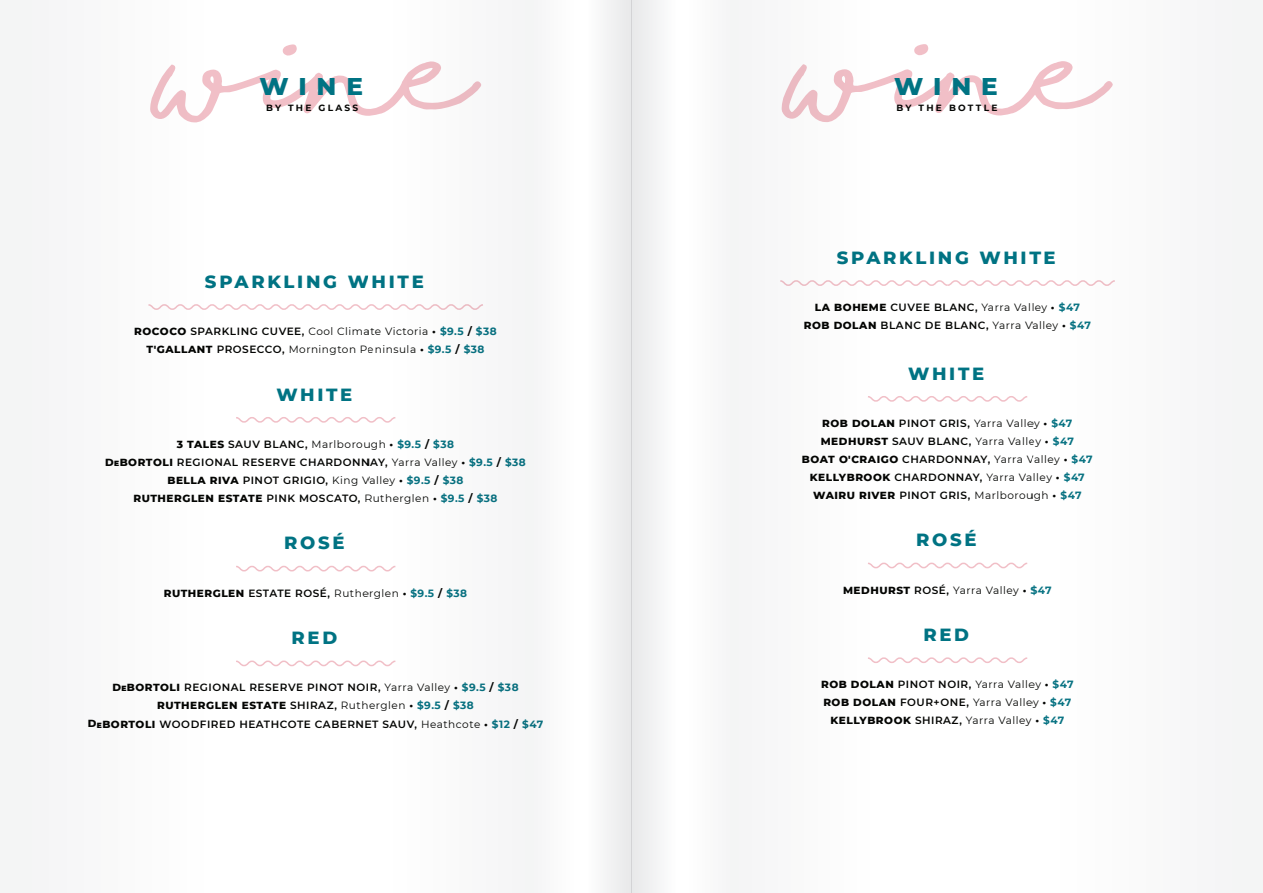
<style>
.page{position:relative;width:1263px;height:893px;background:#fff}
.page>*{position:absolute;margin:0;border:0;box-sizing:border-box;transform-origin:0 0}
.t1{font:800 24.75px "Montserrat";letter-spacing:.4em;color:#007383}
.t2{font:800 18px "Montserrat";letter-spacing:.15em;color:#007383}
.t3{font:600 10.5px/18px "Montserrat";letter-spacing:.05em;color:#040503;text-align:center}
.t4{font:10.5px/18px "Montserrat";letter-spacing:.05em;color:#040503;text-align:center}
.t5{font:700 9px "Montserrat";letter-spacing:.25em;color:#040503}
.s1{font-weight:800}
.s2{font-weight:600}
.s3{font-weight:700}
.s4{font-weight:700;color:#087383}
.s5{font-weight:400}
.s6{font-weight:900;font-size:7.5px}
</style>
<div class="page">
<svg style="left:230px;top:304px;width:138px;height:6px"></svg>
<svg style="left:236px;top:417px;width:132px;height:6px"></svg>
<svg style="left:236px;top:565px;width:132px;height:7px"></svg>
<svg style="left:236px;top:660px;width:132px;height:7px"></svg>
<svg style="left:230px;top:44px;width:138px;height:72px"></svg>
<svg style="left:894px;top:280px;width:139px;height:6px"></svg>
<svg style="left:894px;top:396px;width:134px;height:6px"></svg>
<svg style="left:894px;top:562px;width:134px;height:7px"></svg>
<svg style="left:894px;top:657px;width:134px;height:6px"></svg>
<svg style="left:914px;top:44px;width:14px;height:11px"></svg>
<svg style="left:894px;top:69px;width:139px;height:47px"></svg>
<div style="left:631px;top:0;width:82px;height:893px;background:#efeff0"></div>
<div style="left:664px;top:0;width:230px;height:893px;background:#fafafa"></div>
<div style="left:549px;top:0;width:82px;height:893px;background:#f0f0f1"></div>
<div style="left:368px;top:0;width:231px;height:893px;background:#fafafa"></div>
<div style="left:0;top:0;width:230px;height:893px;background:#f9f9f9"></div>
<div style="left:1033px;top:0;width:230px;height:893px;background:#f9f9f9"></div>
<h1 class="t1" style="left:260px;top:68px;width:105px">WINE</h1>
<p class="t5" style="left:266px;top:101px;width:94px">BY THE GLASS</p>
<h2 class="t2" style="left:205px;top:268px;width:220px">SPARKLING WHITE</h2>
<p class="t4" style="left:134px;top:322px;width:364px"><span class="s1">ROCOCO</span> <span class="s2">SPARKLING CUVEE,</span> Cool Climate Victoria <span class="s3">•</span> <span class="s4">$9.5</span> <span class="s3">/</span> <span class="s4">$38<br></span><span class="s1">T'GALLANT</span> <span class="s2">PROSECCO,</span> Mornington Peninsula <span class="s3">•</span> <span class="s4">$9.5</span> <span class="s3">/</span> <span class="s4">$38</span></p>
<h2 class="t2" style="left:276px;top:381px;width:77px">WHITE</h2>
<p class="t3" style="left:105px;top:435px;width:422px"><span class="s1">3 TALES</span> SAUV BLANC, <span class="s5">Marlborough</span> <span class="s3">•</span> <span class="s4">$9.5</span> <span class="s3">/</span> <span class="s4">$38<br></span><span class="s1">D</span><span class="s6">E</span><span class="s1">BORTOLI</span> REGIONAL RESERVE CHARDONNAY, <span class="s5">Yarra Valley</span> <span class="s3">•</span> <span class="s4">$9.5</span> <span class="s3">/</span> <span class="s4">$38<br></span><span class="s1">BELLA RIVA</span> PINOT GRIGIO, <span class="s5">King Valley</span> <span class="s3">•</span> <span class="s4">$9.5</span> <span class="s3">/</span> <span class="s4">$38<br></span><span class="s1">RUTHERGLEN ESTATE</span> PINK MOSCATO, <span class="s5">Rutherglen</span> <span class="s3">•</span> <span class="s4">$9.5</span> <span class="s3">/</span> <span class="s4">$38</span></p>
<h2 class="t2" style="left:284px;top:530px;width:62px">ROSÉ</h2>
<p class="t3" style="left:164px;top:583px;width:305px"><span class="s1">RUTHERGLEN</span> ESTATE ROSÉ, <span class="s5">Rutherglen</span> <span class="s3">•</span> <span class="s4">$9.5</span> <span class="s3">/</span> <span class="s4">$38</span></p>
<h2 class="t2" style="left:292px;top:625px;width:47px">RED</h2>
<p class="t3" style="left:88px;top:678px;width:457px"><span class="s1">D</span><span class="s6">E</span><span class="s1">BORTOLI</span> REGIONAL RESERVE PINOT NOIR, <span class="s5">Yarra Valley</span> <span class="s3">•</span> <span class="s4">$9.5</span> <span class="s3">/</span> <span class="s4">$38<br></span><span class="s1">RUTHERGLEN ESTATE</span> SHIRAZ, <span class="s5">Rutherglen</span> <span class="s3">•</span> <span class="s4">$9.5</span> <span class="s3">/</span> <span class="s4">$38<br></span><span class="s1">D</span><span class="s6">E</span><span class="s1">BORTOLI</span> WOODFIRED HEATHCOTE CABERNET SAUV, <span class="s5">Heathcote</span> <span class="s3">•</span> <span class="s4">$12</span> <span class="s3">/</span> <span class="s4">$47</span></p>
<h1 class="t1" style="left:894px;top:68px;width:105px">WINE</h1>
<p class="t5" style="left:896px;top:101px;width:102px">BY THE BOTTLE</p>
<h2 class="t2" style="left:837px;top:244px;width:220px">SPARKLING WHITE</h2>
<p class="t3" style="left:804px;top:298px;width:289px"><span class="s1">LA BOHEME</span> CUVEE BLANC, <span class="s5">Yarra Valley</span> <span class="s3">•</span> <span class="s4">$47<br></span><span class="s1">ROB DOLAN</span> BLANC DE BLANC, <span class="s5">Yarra Valley</span> <span class="s3">•</span> <span class="s4">$47</span></p>
<h2 class="t2" style="left:908px;top:360px;width:77px">WHITE</h2>
<p class="t4" style="left:802px;top:414px;width:292px"><span class="s1">ROB DOLAN</span> <span class="s2">PINOT GRIS,</span> Yarra Valley <span class="s3">•</span> <span class="s4">$47<br></span><span class="s1">MEDHURST</span> <span class="s2">SAUV BLANC,</span> Yarra Valley <span class="s3">•</span> <span class="s4">$47<br></span><span class="s1">BOAT O'CRAIGO</span> <span class="s2">CHARDONNAY,</span> Yarra Valley <span class="s3">•</span> <span class="s4">$47<br></span><span class="s1">KELLYBROOK</span> <span class="s2">CHARDONNAY,</span> Yarra Valley <span class="s3">•</span> <span class="s4">$47<br></span><span class="s1">WAIRU RIVER</span> <span class="s2">PINOT GRIS,</span> Marlborough <span class="s3">•</span> <span class="s4">$47</span></p>
<h2 class="t2" style="left:916px;top:527px;width:62px">ROSÉ</h2>
<p class="t4" style="left:843px;top:580px;width:210px"><span class="s1">MEDHURST</span> <span class="s2">ROSÉ,</span> Yarra Valley <span class="s3">•</span> <span class="s4">$47</span></p>
<h2 class="t2" style="left:923px;top:621px;width:47px">RED</h2>
<p class="t4" style="left:821px;top:675px;width:254px"><span class="s1">ROB DOLAN</span> <span class="s2">PINOT NOIR,</span> Yarra Valley <span class="s3">•</span> <span class="s4">$47<br></span><span class="s1">ROB DOLAN</span> <span class="s2">FOUR+ONE,</span> Yarra Valley <span class="s3">•</span> <span class="s4">$47<br></span><span class="s1">KELLYBROOK</span> <span class="s2">SHIRAZ,</span> Yarra Valley <span class="s3">•</span> <span class="s4">$47</span></p>
</div>
